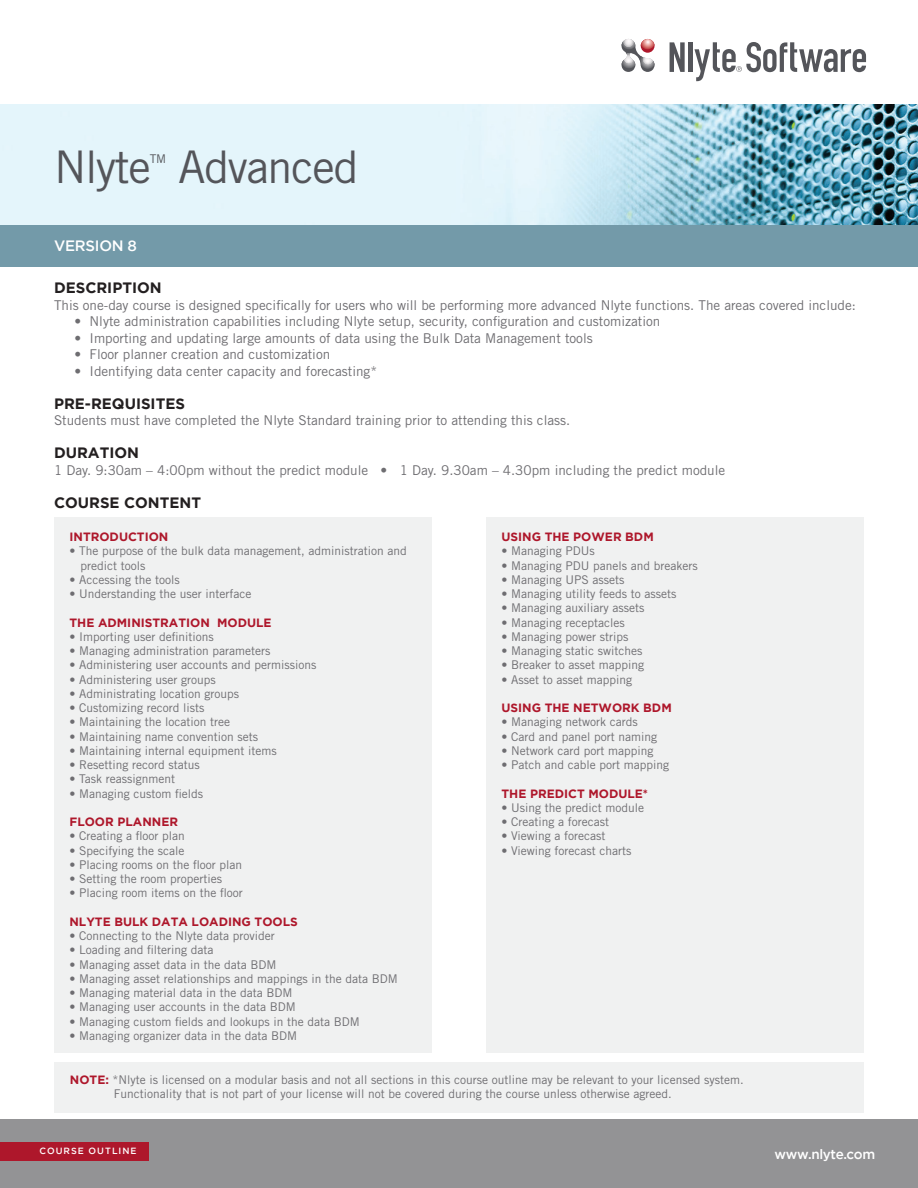
<style>
.page{position:relative;width:918px;height:1188px;background:#fff}
.page>*{position:absolute;margin:0;border:0;box-sizing:border-box;transform-origin:0 0}
.t1{font:45px "Trade Gothic";letter-spacing:-.03em;color:#54555a}
.t2{font:700 15px "Gotham";color:#231f20}
.t3{font:500 15px "Gotham";letter-spacing:-.015em;color:#fff}
.t4{font:13.5px "Trade Gothic";color:#6e6d71}
.t5{font:500 13.5px "Gotham";letter-spacing:-.03em;color:#fff}
.t6{font:12px "Trade Gothic";color:#6e6d71}
.t7{font:700 12px "Gotham";color:#ae172b}
.t8{font:12px "Trade Gothic";color:#54555a}
.t9{font:500 9px "Gotham";letter-spacing:.115em;color:#fff}
.s1{font-family:"Gotham";font-weight:700;color:#ae172b}
</style>
<div class="page">
<div style="left:54px;top:517px;width:378px;height:536px;background:#f0f1f1"></div>
<img style="left:0;top:105px;width:918px;height:121px">
<div style="left:0;top:1119px;width:918px;height:69px;background:#939395"></div>
<div style="left:0;top:1142px;width:148px;height:19px;background:#ae172b"></div>
<div style="left:0;top:226px;width:918px;height:41px;background:#739aa9"></div>
<hr style="left:688px;top:42px;width:4px;height:30px;background:#54555a">
<svg style="left:694px;top:42px;width:172px;height:39px"></svg>
<svg style="left:622px;top:39px;width:33px;height:33px"></svg>
<svg style="left:670px;top:42px;width:15px;height:30px"></svg>
<div style="left:486px;top:517px;width:378px;height:536px;background:#f0f1f1"></div>
<div style="left:54px;top:1062px;width:810px;height:50px;background:#f0f1f1"></div>
<p class="t1" style="left:54px;top:140px;width:99px">Nlyte</p>
<p class="t8" style="left:150px;top:152px;width:18px">TM</p>
<p class="t1" style="left:178px;top:140px;width:182px">Advanced</p>
<p class="t3" style="left:54px;top:238px;width:84px">VERSION 8</p>
<p class="t2" style="left:54px;top:279px;width:109px">DESCRIPTION</p>
<p class="t4" style="left:54px;top:297px;width:804px">This one-day course is designed specifically for users who will be performing more advanced Nlyte functions. The areas covered include:</p>
<p class="t4" style="left:75px;top:313px;width:587px">• Nlyte administration capabilities including Nlyte setup, security, configuration and customization</p>
<p class="t4" style="left:75px;top:330px;width:520px">• Importing and updating large amounts of data using the Bulk Data Management tools</p>
<p class="t4" style="left:75px;top:346px;width:257px">• Floor planner creation and customization</p>
<p class="t4" style="left:75px;top:363px;width:304px">• Identifying data center capacity and forecasting*</p>
<p class="t2" style="left:54px;top:395px;width:133px">PRE-REQUISITES</p>
<p class="t4" style="left:54px;top:412px;width:518px">Students must have completed the Nlyte Standard training prior to attending this class.</p>
<p class="t2" style="left:54px;top:444px;width:87px">DURATION</p>
<p class="t4" style="left:54px;top:462px;width:673px">1 Day. 9:30am – 4:00pm without the predict module • 1 Day. 9.30am – 4.30pm including the predict module</p>
<p class="t2" style="left:54px;top:494px;width:149px">COURSE CONTENT</p>
<p class="t7" style="left:69px;top:530px;width:100px">INTRODUCTION</p>
<p class="t6" style="left:69px;top:544px;width:339px">• The purpose of the bulk data management, administration and</p>
<p class="t6" style="left:80px;top:558px;width:66px">predict tools</p>
<p class="t6" style="left:69px;top:572px;width:112px">• Accessing the tools</p>
<p class="t6" style="left:69px;top:587px;width:183px">• Understanding the user interface</p>
<p class="t7" style="left:69px;top:615px;width:204px">THE ADMINISTRATION MODULE</p>
<p class="t6" style="left:69px;top:629px;width:146px">• Importing user definitions</p>
<p class="t6" style="left:69px;top:644px;width:202px">• Managing administration parameters</p>
<p class="t6" style="left:69px;top:658px;width:248px">• Administering user accounts and permissions</p>
<p class="t6" style="left:69px;top:672px;width:148px">• Administering user groups</p>
<p class="t6" style="left:69px;top:686px;width:171px">• Administrating location groups</p>
<p class="t6" style="left:69px;top:701px;width:136px">• Customizing record lists</p>
<p class="t6" style="left:69px;top:715px;width:162px">• Maintaining the location tree</p>
<p class="t6" style="left:69px;top:729px;width:190px">• Maintaining name convention sets</p>
<p class="t6" style="left:69px;top:743px;width:209px">• Maintaining internal equipment items</p>
<p class="t6" style="left:69px;top:758px;width:132px">• Resetting record status</p>
<p class="t6" style="left:69px;top:772px;width:107px">• Task reassignment</p>
<p class="t6" style="left:69px;top:786px;width:135px">• Managing custom fields</p>
<p class="t7" style="left:69px;top:815px;width:110px">FLOOR PLANNER</p>
<p class="t6" style="left:69px;top:829px;width:117px">• Creating a floor plan</p>
<p class="t6" style="left:69px;top:843px;width:116px">• Specifying the scale</p>
<p class="t6" style="left:69px;top:857px;width:174px">• Placing rooms on the floor plan</p>
<p class="t6" style="left:69px;top:872px;width:154px">• Setting the room properties</p>
<p class="t6" style="left:69px;top:886px;width:175px">• Placing room items on the floor</p>
<p class="t7" style="left:69px;top:915px;width:230px">NLYTE BULK DATA LOADING TOOLS</p>
<p class="t6" style="left:69px;top:929px;width:207px">• Connecting to the Nlyte data provider</p>
<p class="t6" style="left:69px;top:943px;width:146px">• Loading and filtering data</p>
<p class="t6" style="left:69px;top:957px;width:208px">• Managing asset data in the data BDM</p>
<p class="t6" style="left:69px;top:971px;width:330px">• Managing asset relationships and mappings in the data BDM</p>
<p class="t6" style="left:69px;top:986px;width:224px">• Managing material data in the data BDM</p>
<p class="t6" style="left:69px;top:1000px;width:228px">• Managing user accounts in the data BDM</p>
<p class="t6" style="left:69px;top:1014px;width:292px">• Managing custom fields and lookups in the data BDM</p>
<p class="t6" style="left:69px;top:1028px;width:229px">• Managing organizer data in the data BDM</p>
<p class="t7" style="left:501px;top:530px;width:154px">USING THE POWER BDM</p>
<p class="t6" style="left:501px;top:544px;width:95px">• Managing PDUs</p>
<p class="t6" style="left:501px;top:558px;width:198px">• Managing PDU panels and breakers</p>
<p class="t6" style="left:501px;top:572px;width:124px">• Managing UPS assets</p>
<p class="t6" style="left:501px;top:587px;width:176px">• Managing utility feeds to assets</p>
<p class="t6" style="left:501px;top:601px;width:144px">• Managing auxiliary assets</p>
<p class="t6" style="left:501px;top:615px;width:125px">• Managing receptacles</p>
<p class="t6" style="left:501px;top:629px;width:128px">• Managing power strips</p>
<p class="t6" style="left:501px;top:644px;width:142px">• Managing static switches</p>
<p class="t6" style="left:501px;top:658px;width:144px">• Breaker to asset mapping</p>
<p class="t6" style="left:501px;top:672px;width:132px">• Asset to asset mapping</p>
<p class="t7" style="left:501px;top:701px;width:172px">USING THE NETWORK BDM</p>
<p class="t6" style="left:501px;top:715px;width:138px">• Managing network cards</p>
<p class="t6" style="left:501px;top:729px;width:157px">• Card and panel port naming</p>
<p class="t6" style="left:501px;top:743px;width:153px">• Network card port mapping</p>
<p class="t6" style="left:501px;top:758px;width:169px">• Patch and cable port mapping</p>
<p class="t7" style="left:501px;top:786px;width:148px">THE PREDICT MODULE*</p>
<p class="t6" style="left:501px;top:800px;width:144px">• Using the predict module</p>
<p class="t6" style="left:501px;top:815px;width:109px">• Creating a forecast</p>
<p class="t6" style="left:501px;top:829px;width:106px">• Viewing a forecast</p>
<p class="t6" style="left:501px;top:843px;width:132px">• Viewing forecast charts</p>
<p class="t6" style="left:70px;top:1072px;width:675px"><span class="s1">NOTE:</span> *Nlyte is licensed on a modular basis and not all sections in this course outline may be relevant to your licensed system.</p>
<p class="t6" style="left:114px;top:1086px;width:559px">Functionality that is not part of your license will not be covered during the course unless otherwise agreed.</p>
<p class="t9" style="left:39px;top:1146px;width:99px">COURSE OUTLINE</p>
<p class="t5" style="left:775px;top:1146px;width:102px">www.nlyte.com</p>
</div>
